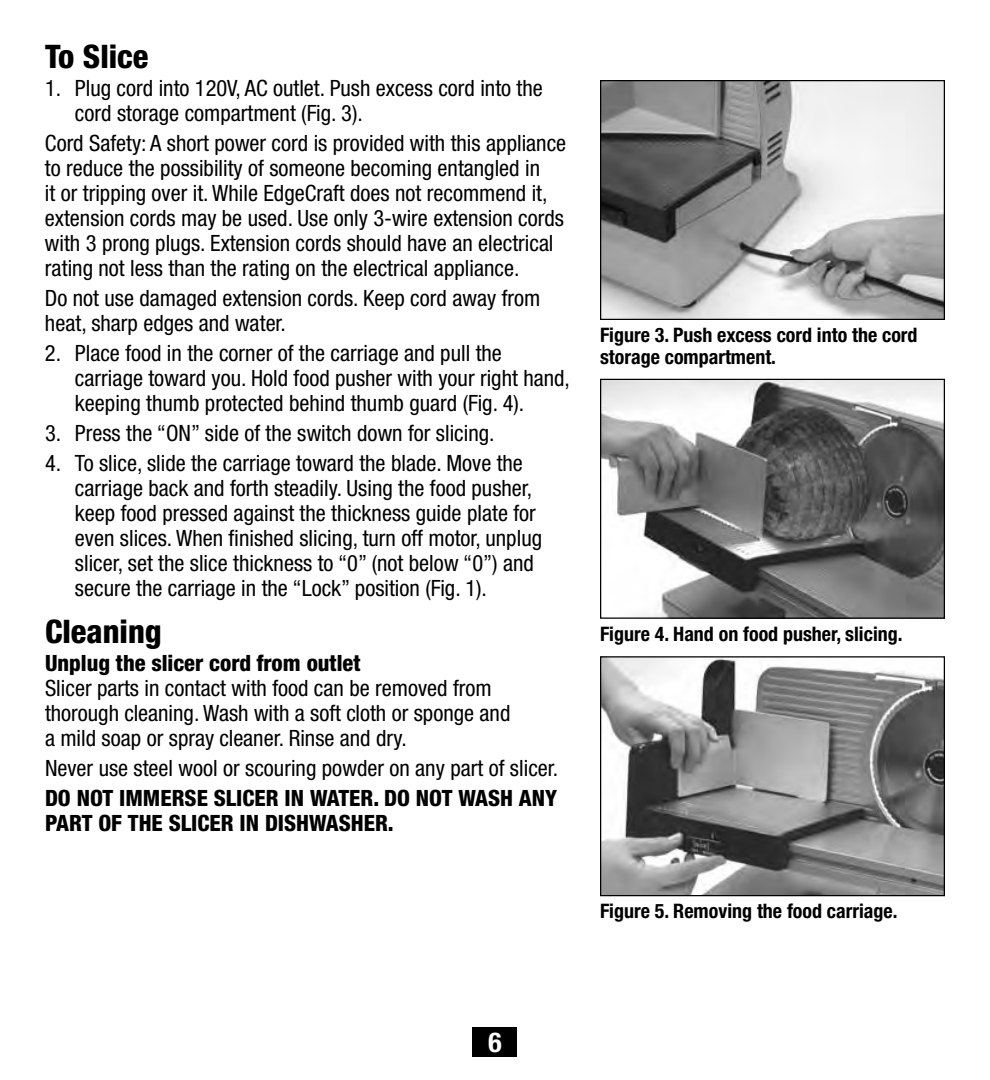
<style>
.page{position:relative;width:990px;height:1080px;background:#fff}
.page>*{position:absolute;margin:0;border:0;box-sizing:border-box;transform-origin:0 0}
.t1{font:800 condensed 32.5px "Helvetica Neue LT Std";color:#000}
.t2{font:700 condensed 27.5px "Helvetica Neue LT Std";color:#fff}
.t3{font:condensed 22.5px/25px "Helvetica Neue LT Std";color:#000}
.t4{font:800 condensed 22.5px/25px "Helvetica Neue LT Std";color:#000}
.t5{font:700 condensed 20px/22.5px "Helvetica Neue LT Std";color:#000}
</style>
<div class="page">
<div style="left:472px;top:1028px;width:46px;height:30px;background:#000"></div>
<img style="left:602px;top:82px;width:341px;height:236px">
<div style="left:600px;top:80px;width:345px;height:240px;border:1px solid #000"></div>
<img style="left:602px;top:381px;width:341px;height:236px">
<div style="left:600px;top:379px;width:345px;height:240px;border:1px solid #000"></div>
<img style="left:602px;top:658px;width:341px;height:236px">
<div style="left:600px;top:656px;width:345px;height:240px;border:1px solid #000"></div>
<h1 class="t1" style="left:45px;top:37px;width:105px">To Slice</h1>
<p class="t3" style="left:75px;top:75px;width:469px;text-indent:-30px">1. Plug cord into 120V, AC outlet. Push excess cord into the cord storage compartment (Fig. 3).</p>
<p class="t3" style="left:45px;top:130px;width:523px">Cord Safety: A short power cord is provided with this appliance to reduce the possibility of someone becoming entangled in<br>it or tripping over it. While EdgeCraft does not recommend it, extension cords may be used. Use only 3-wire extension cords with 3 prong plugs. Extension cords should have an electrical rating not less than the rating on the electrical appliance.</p>
<p class="t3" style="left:45px;top:285px;width:497px">Do not use damaged extension cords. Keep cord away from heat, sharp edges and water.</p>
<p class="t3" style="left:75px;top:340px;width:497px;text-indent:-30px">2. Place food in the corner of the carriage and pull the carriage toward you. Hold food pusher with your right hand, keeping thumb protected behind thumb guard (Fig. 4).</p>
<p class="t3" style="left:45px;top:420px;width:451px">3. Press the “ON” side of the switch down for slicing.</p>
<p class="t3" style="left:75px;top:450px;width:469px;text-indent:-30px">4. To slice, slide the carriage toward the blade. Move the carriage back and forth steadily. Using the food pusher, keep food pressed against the thickness guide plate for even slices. When finished slicing, turn off motor, unplug slicer, set the slice thickness to “0” (not below “0”) and secure the carriage in the “Lock” position (Fig. 1).</p>
<h1 class="t1" style="left:45px;top:612px;width:118px">Cleaning</h1>
<p class="t4" style="left:45px;top:650px;width:317px">Unplug the slicer cord from outlet</p>
<p class="t3" style="left:45px;top:675px;width:467px">Slicer parts in contact with food can be removed from thorough cleaning. Wash with a soft cloth or sponge and a mild soap or spray cleaner. Rinse and dry.</p>
<p class="t3" style="left:45px;top:755px;width:515px">Never use steel wool or scouring powder on any part of slicer.</p>
<p class="t4" style="left:45px;top:785px;width:514px">DO NOT IMMERSE SLICER IN WATER. DO NOT WASH ANY<br>PART OF THE SLICER IN DISHWASHER.</p>
<p class="t5" style="left:600px;top:323px;width:319px">Figure 3. Push excess cord into the cord storage compartment.</p>
<p class="t5" style="left:600px;top:622px;width:304px">Figure 4. Hand on food pusher, slicing.</p>
<p class="t5" style="left:600px;top:899px;width:299px">Figure 5. Removing the food carriage.</p>
<p class="t2" style="left:488px;top:1026px;width:15px">6</p>
</div>
